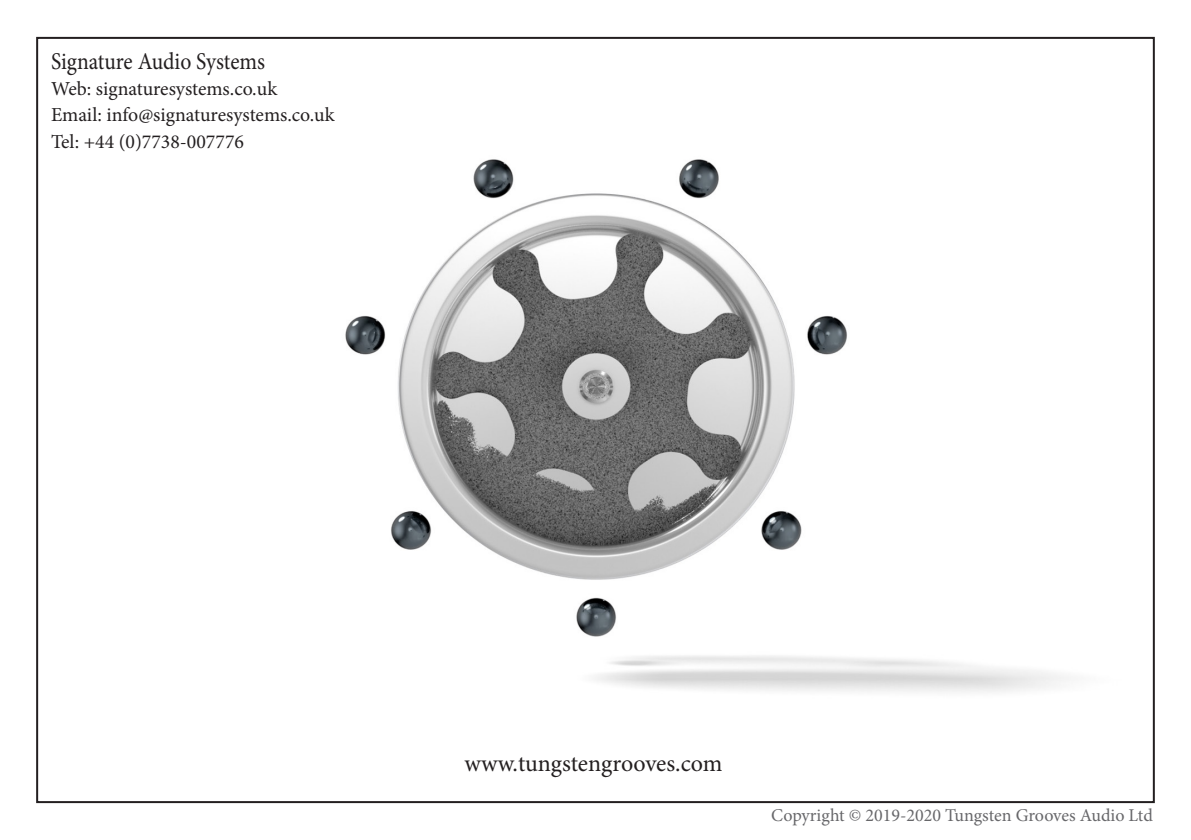
<style>
.page{position:relative;width:1191px;height:840px;background:#fff}
.page>*{position:absolute;margin:0;border:0;box-sizing:border-box;transform-origin:0 0}
.t1{font:24px "Minion Pro";letter-spacing:-.005em;color:#231f20}
.t2{font:24px "Minion Pro";letter-spacing:-.005em;color:#231f20;scale:.9 1}
.t3{font:19.8px "Minion Pro";color:#231f20}
.t4{font:18px "Minion Pro";color:#67676a}
</style>
<div class="page">
<img style="left:345px;top:89px;width:810px;height:686px">
<p class="t2" style="left:51px;top:45px;width:239px">Signature Audio Systems</p>
<p class="t3" style="left:51px;top:75px;width:228px">Web: signaturesystems.co.uk</p>
<p class="t3" style="left:51px;top:102px;width:285px">Email: info@signaturesystems.co.uk</p>
<p class="t3" style="left:51px;top:128px;width:194px">Tel: +44 (0)7738-007776</p>
<p class="t1" style="left:464px;top:746px;width:260px">www.tungstengrooves.com</p>
<p class="t4" style="left:771px;top:802px;width:383px">Copyright © 2019-2020 Tungsten Grooves Audio Ltd</p>
</div>
